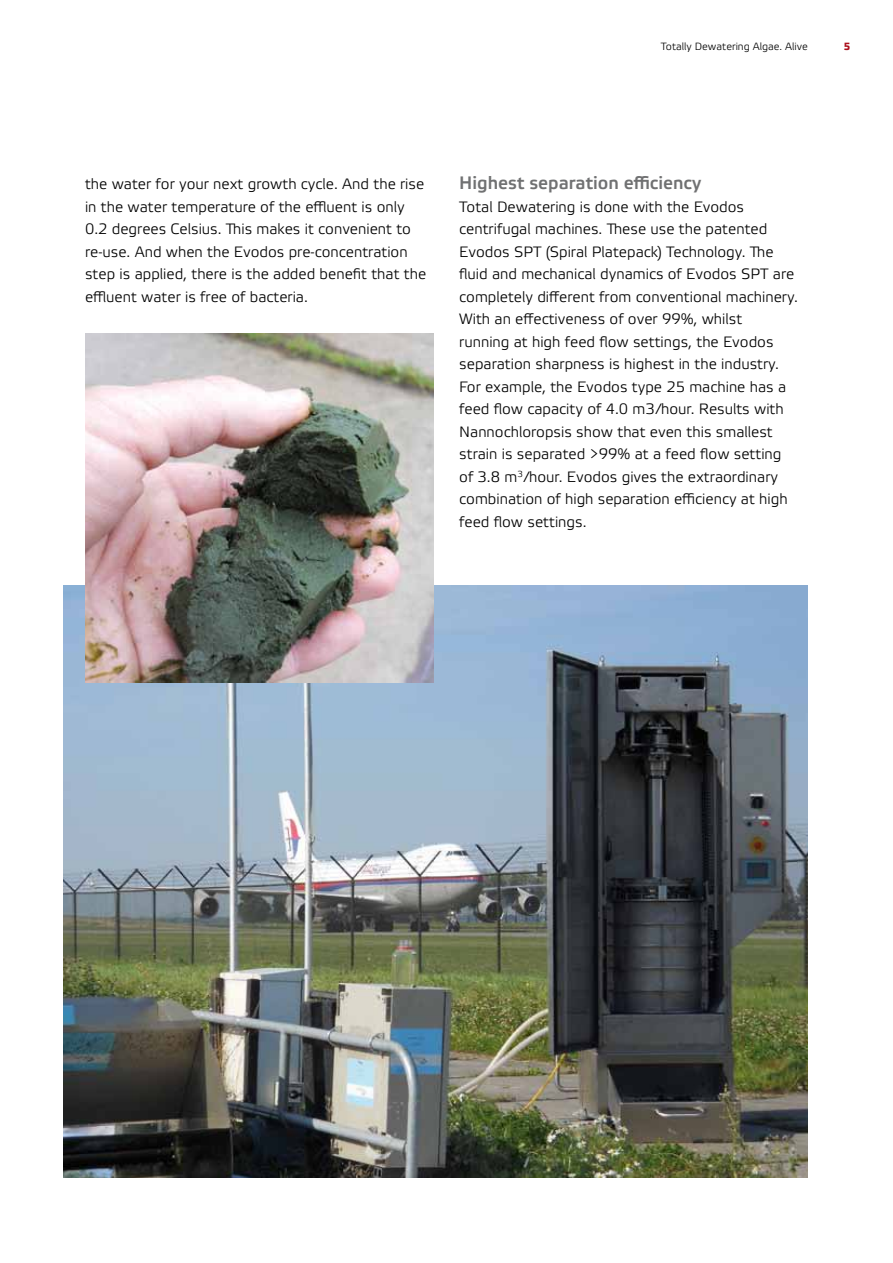
<style>
.page{position:relative;width:893px;height:1263px;background:#fff}
.page>*{position:absolute;margin:0;border:0;box-sizing:border-box;transform-origin:0 0}
.t1{font:18px "Etelka Medium Pro";color:#707172}
.t2{font:15px/22.5px "Etelka Light Pro";color:#000}
.t3{font:10.5px "Etelka Light Pro";color:#000}
.t4{font:700 10.5px "Etelka Text Pro";color:#ac111d}
</style>
<div class="page">
<img style="left:64px;top:585px;width:744px;height:593px">
<img style="left:85px;top:334px;width:349px;height:348px">
<p class="t3" style="left:661px;top:41px;width:149px">Totally Dewatering Algae. Alive</p>
<p class="t4" style="left:844px;top:41px;width:8px">5</p>
<p class="t2" style="left:85px;top:174px;width:343px">the water for your next growth cycle. And the rise in the water temperature of the effluent is only 0.2 degrees Celsius. This makes it convenient to re-use. And when the Evodos pre-concentration step is applied, there is the added benefit that the effluent water is free of bacteria.</p>
<p class="t1" style="left:459px;top:173px;width:243px">Highest separation efficiency</p>
<p class="t2" style="left:459px;top:196px;width:340px">Total Dewatering is done with the Evodos centrifugal machines. These use the patented Evodos SPT (Spiral Platepack) Technology. The fluid and mechanical dynamics of Evodos SPT are completely different from conventional machinery.<br>With an effectiveness of over 99%, whilst<br>running at high feed flow settings, the Evodos separation sharpness is highest in the industry.<br>For example, the Evodos type 25 machine has a feed flow capacity of 4.0 m3/hour. Results with Nannochloropsis show that even this smallest strain is separated &gt;99% at a feed flow setting of 3.8 m<sup>3</sup>/hour. Evodos gives the extraordinary combination of high separation efficiency at high feed flow settings.</p>
</div>
